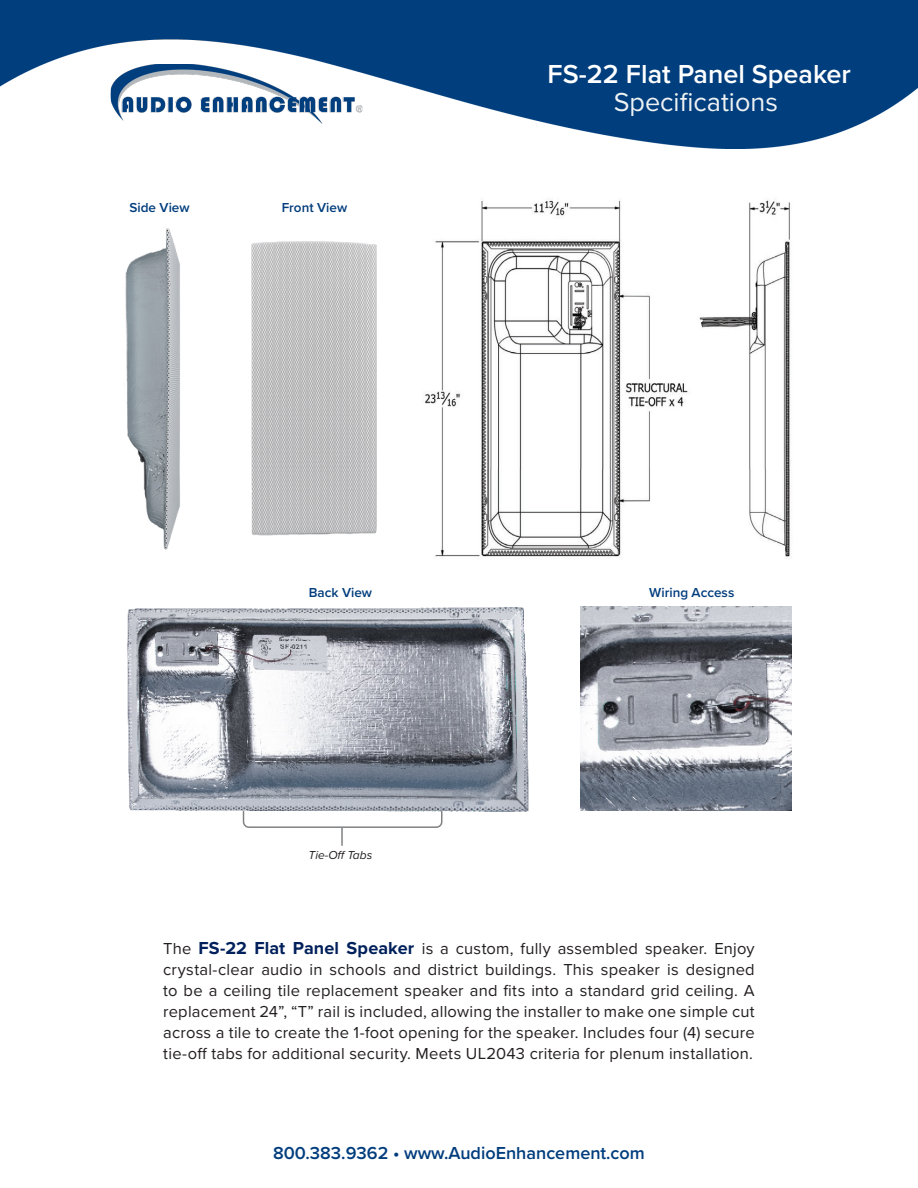
<style>
.page{position:relative;width:918px;height:1188px;background:#fff}
.page>*{position:absolute;margin:0;border:0;box-sizing:border-box;transform-origin:0 0}
.H1_1st{font:600 27px "Proxima Nova";color:#fff}
.H1_2nd{font:27px "Proxima Nova";color:#eff2f3}
.t1{font:600 18px "Proxima Nova";color:#013d7d}
.Body{font:16.5px/21px "Proxima Nova";letter-spacing:.015em;color:#231f20;text-align:justify}
.t2{font:600 13.5px "Proxima Nova";color:#013d7d}
.t3{font:italic 12px "Proxima Nova";color:#231f20}
.s1{font-weight:700;font-size:18px;color:#00205b}
</style>
<div class="page">
<img style="left:0;top:0;width:918px;height:148px">
<img style="left:111px;top:64px;width:251px;height:60px">
<img style="left:127px;top:607px;width:402px;height:205px">
<svg style="left:242px;top:810px;width:201px;height:35px"></svg>
<img style="left:425px;top:200px;width:366px;height:359px">
<img style="left:125px;top:228px;width:55px;height:322px">
<img style="left:580px;top:606px;width:211px;height:205px">
<img style="left:251px;top:241px;width:126px;height:295px">
<p class="t2" style="left:130px;top:198px;width:62px">Side View</p>
<p class="t2" style="left:282px;top:198px;width:67px">Front View</p>
<p class="t2" style="left:309px;top:583px;width:65px">Back View</p>
<p class="t3" style="left:309px;top:846px;width:65px">Tie-Off Tabs</p>
<p class="H1_1st" style="left:548px;top:54px;width:305px">FS-22 Flat Panel Speaker</p>
<p class="H1_2nd" style="left:614px;top:82px;width:166px">Specifications</p>
<p class="t2" style="left:649px;top:583px;width:87px">Wiring Access</p>
<p class="Body" style="left:163px;top:937px;width:593px">The <span class="s1">FS-22 Flat Panel Speaker</span> is a custom, fully assembled speaker. Enjoy crystal-clear audio in schools and district buildings. This speaker is designed to be a ceiling tile replacement speaker and fits into a standard grid ceiling. A replacement 24”, “T” rail is included, allowing the installer to make one simple cut across a tile to create the 1-foot opening for the speaker. Includes four (4) secure tie-off tabs for additional security. Meets UL2043 criteria for plenum installation.</p>
<p class="t1" style="left:273px;top:1140px;width:373px">800.383.9362 • www.AudioEnhancement.com</p>
</div>
